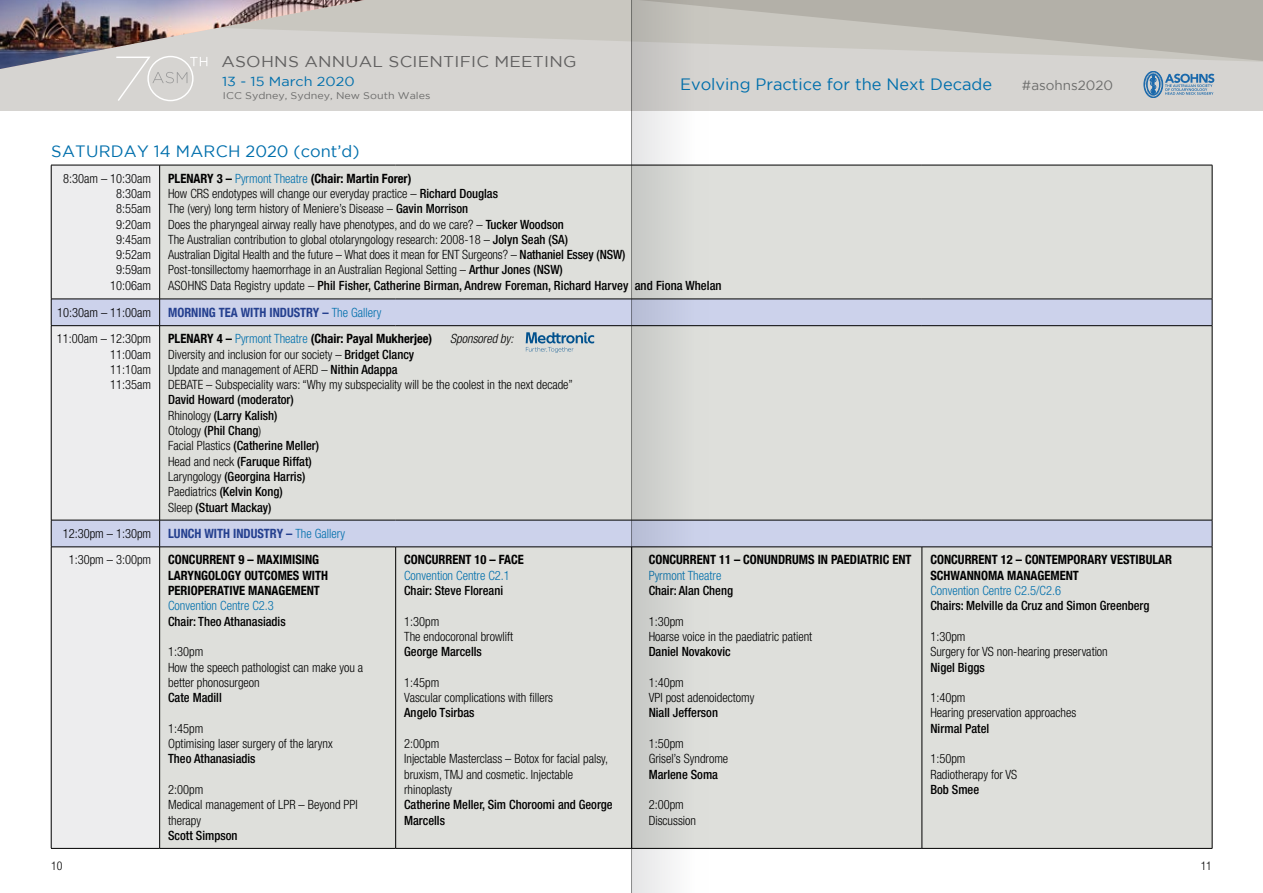
<style>
.page{position:relative;width:1263px;height:893px;background:#fff}
.page>*{position:absolute;margin:0;border:0;box-sizing:border-box;transform-origin:0 0}
.t1{font:16.35px "Gotham";color:#006fac}
.t2{font:15.6px "Gotham";letter-spacing:.015em;color:#616060;scale:1.1 1}
.t3{font:13.5px "Gotham";color:#6d6d6c}
.t4{font:13.05px "Gotham";color:#006fac;scale:1.1 1}
.t5{font:300 condensed 12.75px/15.3px "Helvetica Neue LT Com";color:#000}
.t6{font:500 condensed 12.75px/15.3px "Helvetica Neue LT Com";color:#000}
.t7{font:700 condensed 12.75px/15.3px "Helvetica Neue LT Com";color:#000}
.t8{font:300 condensed 12.75px "Helvetica Neue LT Com";color:#006fac}
.t9{font:700 condensed 12.75px "Helvetica Neue LT Com";color:#25408f}
.t10{font:italic 300 condensed 12.75px "Helvetica Neue LT Com";color:#000}
.t11{font:300 condensed 12px "Helvetica Neue LT Com";color:#000}
.t12{font:9.75px "Gotham";color:#6d6d6c;scale:1.1 1}
.s1{font-weight:700}
.s2{color:#006fac}
.s3{font-weight:500}
.s4{font-weight:300;color:#006fac}
.s5{font-weight:300}
</style>
<div class="page">
<div style="left:0;top:0;width:631px;height:111px;background:#d6d4d1"></div>
<div style="left:631px;top:0;width:632px;height:111px;background:#d6d4d1"></div>
<div style="left:52px;top:166px;width:107px;height:682px;background:#ededee"></div>
<div style="left:160px;top:166px;width:1052px;height:682px;background:#dedfdb"></div>
<svg style="left:52px;top:300px;width:1160px;height:247px;background:#dadcde"></svg>
<hr style="left:51px;top:165px;width:109px;height:1px;background:#000">
<hr style="left:51px;top:165px;width:1px;height:134px;background:#000">
<hr style="left:160px;top:165px;width:236px;height:1px;background:#000">
<hr style="left:159px;top:165px;width:1px;height:134px;background:#000">
<hr style="left:396px;top:165px;width:236px;height:1px;background:#000">
<hr style="left:632px;top:165px;width:290px;height:1px;background:#000">
<hr style="left:922px;top:165px;width:290px;height:1px;background:#000">
<hr style="left:1212px;top:165px;width:1px;height:134px;background:#000">
<hr style="left:51px;top:299px;width:109px;height:1px;background:#000">
<svg style="left:51px;top:299px;width:1px;height:26px"></svg>
<hr style="left:160px;top:299px;width:236px;height:1px;background:#000">
<svg style="left:159px;top:299px;width:1px;height:26px"></svg>
<hr style="left:396px;top:299px;width:236px;height:1px;background:#000">
<hr style="left:632px;top:299px;width:290px;height:1px;background:#000">
<hr style="left:922px;top:299px;width:290px;height:1px;background:#000">
<svg style="left:1212px;top:299px;width:1px;height:26px"></svg>
<hr style="left:51px;top:325px;width:109px;height:1px;background:#000">
<hr style="left:51px;top:326px;width:1px;height:194px;background:#000">
<hr style="left:160px;top:325px;width:236px;height:1px;background:#000">
<hr style="left:159px;top:326px;width:1px;height:194px;background:#000">
<hr style="left:396px;top:325px;width:236px;height:1px;background:#000">
<hr style="left:632px;top:325px;width:290px;height:1px;background:#000">
<hr style="left:922px;top:325px;width:290px;height:1px;background:#000">
<hr style="left:1212px;top:326px;width:1px;height:194px;background:#000">
<hr style="left:51px;top:520px;width:109px;height:1px;background:#000">
<svg style="left:51px;top:520px;width:1px;height:27px"></svg>
<hr style="left:160px;top:520px;width:236px;height:1px;background:#000">
<svg style="left:159px;top:520px;width:1px;height:27px"></svg>
<hr style="left:396px;top:520px;width:236px;height:1px;background:#000">
<hr style="left:632px;top:520px;width:290px;height:1px;background:#000">
<hr style="left:922px;top:520px;width:290px;height:1px;background:#000">
<svg style="left:1212px;top:520px;width:1px;height:27px"></svg>
<hr style="left:51px;top:547px;width:109px;height:1px;background:#000">
<hr style="left:51px;top:547px;width:1px;height:301px;background:#000">
<hr style="left:160px;top:547px;width:236px;height:1px;background:#000">
<hr style="left:159px;top:547px;width:1px;height:301px;background:#000">
<hr style="left:396px;top:547px;width:236px;height:1px;background:#000">
<hr style="left:395px;top:547px;width:1px;height:301px;background:#000">
<hr style="left:632px;top:547px;width:290px;height:1px;background:#000">
<hr style="left:922px;top:547px;width:290px;height:1px;background:#000">
<hr style="left:922px;top:547px;width:1px;height:301px;background:#000">
<hr style="left:1212px;top:547px;width:1px;height:301px;background:#000">
<hr style="left:51px;top:848px;width:109px;height:1px;background:#000">
<hr style="left:160px;top:848px;width:236px;height:1px;background:#000">
<hr style="left:396px;top:848px;width:236px;height:1px;background:#000">
<hr style="left:632px;top:848px;width:290px;height:1px;background:#000">
<hr style="left:922px;top:848px;width:290px;height:1px;background:#000">
<svg style="left:526px;top:332px;width:68px;height:21px"></svg>
<svg style="left:0;top:0;width:1263px;height:102px"></svg>
<svg style="left:631px;top:0;width:78px;height:893px;background:#d1d2d0"></svg>
<p class="t2" style="left:221px;top:53px;width:304px">ASOHNS Ann ual Sci enti fic Meeting</p>
<p class="t4" style="left:222px;top:74px;width:122px">13 - 15 March 2020</p>
<p class="t12" style="left:223px;top:90px;width:190px">ICC Sydney, Sydney, New South Wales</p>
<p class="t1" style="left:680px;top:75px;width:314px">Evolving Practice for the Next Decade</p>
<p class="t3" style="left:1022px;top:78px;width:93px">#asohns2020</p>
<p class="t1" style="left:51px;top:142px;width:310px">Saturday 14 March 2020 (cont’d)</p>
<p class="t5" style="left:63px;top:170px;width:90px;text-align:right">8:30am – 10:30am<br>8:30am<br>8:55am<br>9:20am<br>9:45am<br>9:52am<br>9:59am<br>10:06am</p>
<p class="t5" style="left:168px;top:170px;width:555px"><span class="s1">PLENARY 3 –</span> <span class="s2">Pyrmont Theatre</span> <span class="s1">(Chair: Martin Forer)<br></span>How CRS endotypes will change our everyday practice – <span class="s3">Richard Douglas<br></span>The (very) long term history of Meniere’s Disease – <span class="s3">Gavin Morrison<br></span>Does the pharyngeal airway really have phenotypes, and do we care? – <span class="s3">Tucker Woodson<br></span>The Australian contribution to global otolaryngology research: 2008-18 – <span class="s3">Jolyn Seah (SA)<br></span>Australian Digital Health and the future – What does it mean for ENT Surgeons? – <span class="s3">Nathaniel Essey (NSW)<br></span>Post-tonsillectomy haemorrhage in an Australian Regional Setting – <span class="s3">Arthur Jones (NSW)<br></span>ASOHNS Data Registry update – <span class="s3">Phil Fisher, Catherine Birman, Andrew Foreman, Richard Harvey and Fiona Whelan</span></p>
<p class="t5" style="left:57px;top:304px;width:96px">10:30am – 11:00am</p>
<p class="t9" style="left:168px;top:304px;width:215px">MORNING TEA WITH INDUSTRY – <span class="s4">The Gallery</span></p>
<p class="t5" style="left:110px;top:331px;width:42px;text-align:justify;text-indent:-53px">11:00am – 12:30pm 11:00am 11:10am 11:35am</p>
<p class="t7" style="left:168px;top:331px;width:266px">PLENARY 4 – <span class="s4">Pyrmont Theatre</span> (Chair: Payal Mukherjee)</p>
<p class="t10" style="left:450px;top:331px;width:65px">Sponsored by:</p>
<p class="t5" style="left:168px;top:346px;width:406px">Diversity and inclusion for our society – <span class="s3">Bridget Clancy<br></span>Update and management of AERD – <span class="s3">Nithin Adappa<br></span>DEBATE – Subspeciality wars: “Why my subspeciality will be the coolest in the next decade”</p>
<p class="t6" style="left:168px;top:392px;width:152px">David Howard (moderator)<br><span class="s5">Rhinology</span> (Larry Kalish)<br><span class="s5">Otology</span> (Phil Chang<span class="s5">)<br>Facial Plastics</span> (Catherine Meller)<br><span class="s5">Head and neck</span> (Faruque Riffat)<br><span class="s5">Laryngology</span> (Georgina Harris)<br><span class="s5">Paediatrics</span> (Kelvin Kong)<br><span class="s5">Sleep</span> (Stuart Mackay)</p>
<p class="t5" style="left:63px;top:525px;width:90px">12:30pm – 1:30pm</p>
<p class="t9" style="left:168px;top:526px;width:178px">LUNCH WITH INDUSTRY – <span class="s4">The Gallery</span></p>
<p class="t5" style="left:69px;top:552px;width:84px">1:30pm – 3:00pm</p>
<p class="t7" style="left:168px;top:552px;width:161px">CONCURRENT 9 – MAXIMISING<br>LARYNGOLOGY OUTCOMES WITH<br>PERIOPERATIVE MANAGEMENT</p>
<p class="t8" style="left:168px;top:598px;width:107px">Convention Centre C2.3</p>
<p class="t6" style="left:168px;top:613px;width:119px">Chair: Theo Athanasiadis</p>
<p class="t5" style="left:168px;top:644px;width:197px">1:30pm<br>How the speech pathologist can make you a better phonosurgeon</p>
<p class="t6" style="left:168px;top:690px;width:55px">Cate Madill</p>
<p class="t5" style="left:168px;top:721px;width:166px">1:45pm<br>Optimising laser surgery of the larynx</p>
<p class="t6" style="left:168px;top:751px;width:89px">Theo Athanasiadis</p>
<p class="t5" style="left:168px;top:782px;width:191px">2:00pm<br>Medical management of LPR – Beyond PPI therapy</p>
<p class="t6" style="left:168px;top:828px;width:71px">Scott Simpson</p>
<p class="t7" style="left:404px;top:552px;width:121px">CONCURRENT 10 – FACE</p>
<p class="t8" style="left:404px;top:568px;width:107px">Convention Centre C2.1</p>
<p class="t6" style="left:404px;top:583px;width:100px">Chair: Steve Floreani</p>
<p class="t5" style="left:404px;top:613px;width:110px">1:30pm<br>The endocoronal browlift</p>
<p class="t6" style="left:404px;top:644px;width:79px">George Marcells</p>
<p class="t5" style="left:404px;top:675px;width:150px">1:45pm<br>Vascular complications with fillers</p>
<p class="t6" style="left:404px;top:705px;width:72px">Angelo Tsirbas</p>
<p class="t5" style="left:404px;top:736px;width:206px">2:00pm<br>Injectable Masterclass – Botox for facial palsy, bruxism, TMJ and cosmetic. Injectable rhinoplasty</p>
<p class="t6" style="left:404px;top:797px;width:210px">Catherine Meller, Sim Choroomi and George<br>Marcells</p>
<p class="t7" style="left:649px;top:552px;width:264px">CONCURRENT 11 – CONUNDRUMS IN PAEDIATRIC ENT</p>
<p class="t8" style="left:649px;top:568px;width:74px">Pyrmont Theatre</p>
<p class="t6" style="left:649px;top:583px;width:86px">Chair: Alan Cheng</p>
<p class="t5" style="left:649px;top:613px;width:165px">1:30pm<br>Hoarse voice in the paediatric patient</p>
<p class="t6" style="left:649px;top:644px;width:83px">Daniel Novakovic</p>
<p class="t5" style="left:649px;top:675px;width:107px">1:40pm<br>VPI post adenoidectomy</p>
<p class="t6" style="left:649px;top:705px;width:71px">Niall Jefferson</p>
<p class="t5" style="left:649px;top:736px;width:81px">1:50pm<br>Grisel’s Syndrome</p>
<p class="t6" style="left:649px;top:766px;width:71px">Marlene Soma</p>
<p class="t5" style="left:649px;top:797px;width:49px">2:00pm<br>Discussion</p>
<p class="t7" style="left:930px;top:552px;width:243px">CONCURRENT 12 – CONTEMPORARY VESTIBULAR<br>SCHWANNOMA MANAGEMENT</p>
<p class="t8" style="left:930px;top:583px;width:132px">Convention Centre C2.5/C2.6</p>
<p class="t6" style="left:930px;top:598px;width:221px">Chairs: Melville da Cruz and Simon Greenberg</p>
<p class="t5" style="left:930px;top:629px;width:179px">1:30pm<br>Surgery for VS non-hearing preservation</p>
<p class="t6" style="left:930px;top:659px;width:56px">Nigel Biggs</p>
<p class="t5" style="left:930px;top:690px;width:147px">1:40pm<br>Hearing preservation approaches</p>
<p class="t6" style="left:930px;top:720px;width:60px">Nirmal Patel</p>
<p class="t5" style="left:930px;top:751px;width:88px">1:50pm<br>Radiotherapy for VS</p>
<p class="t6" style="left:930px;top:782px;width:50px">Bob Smee</p>
<p class="t11" style="left:51px;top:859px;width:13px">10</p>
<p class="t11" style="left:1201px;top:859px;width:13px">11</p>
</div>
